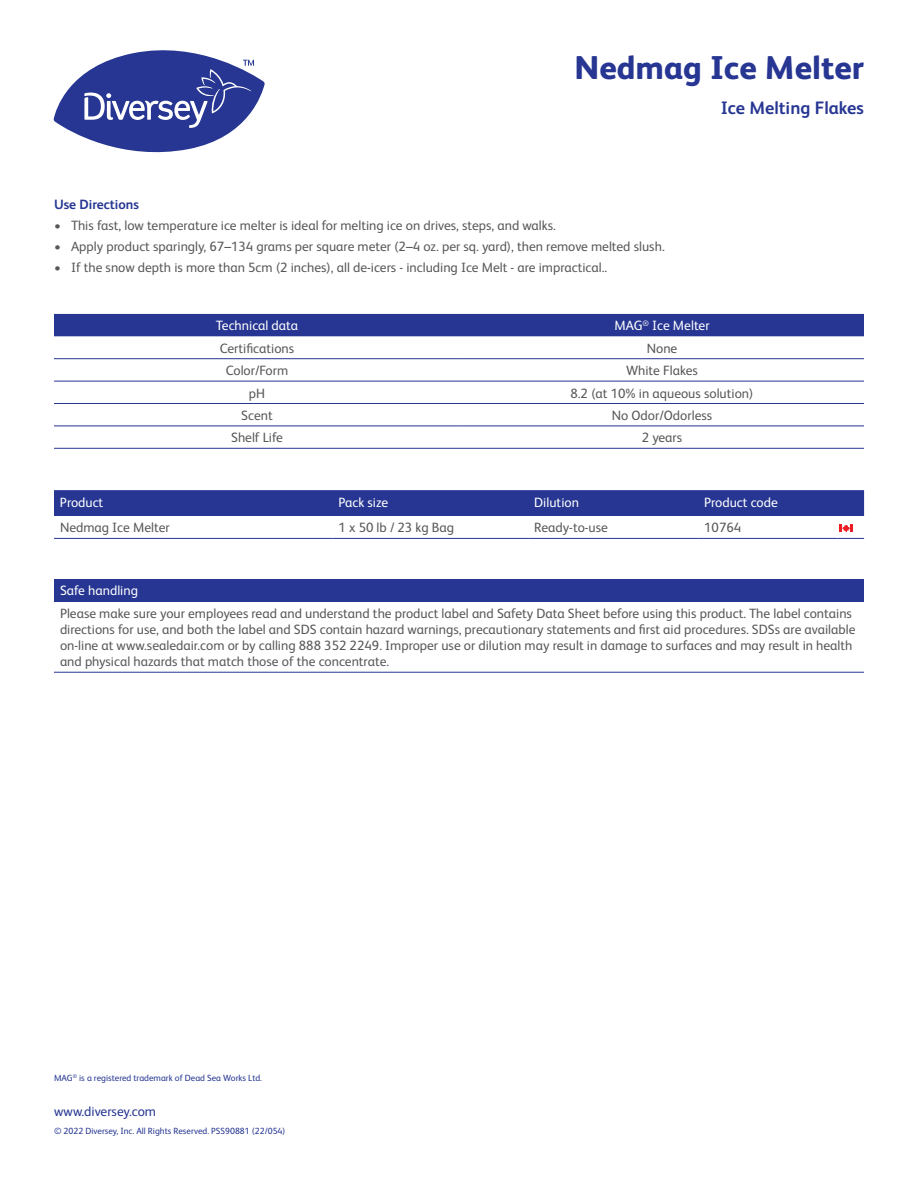
<style>
.page{position:relative;width:918px;height:1188px;background:#fff}
.page>*{position:absolute;margin:0;border:0;box-sizing:border-box;transform-origin:0 0}
.Fancy_Name_page_2{font:800 33px "FS Albert Pro";color:#263692}
.Product_Descriptor_p{font:700 18px "FS Albert Pro";color:#263692}
.Body_text{font:13.5px/16.2px "FS Albert Pro";color:#57585a}
._2_Table_Subhead_Blu{font:13.5px "FS Albert Pro";color:#fff}
.t1{font:13.5px "FS Albert Pro";color:#263692}
.Section_headings{font:700 13.5px "FS Albert Pro";color:#263692}
.t2{font:9px "FS Albert Pro";color:#263692}
</style>
<div class="page">
<div style="left:54px;top:490px;width:810px;height:26px;background:#263692"></div>
<hr style="left:54px;top:538px;width:279px;height:1px;background:#263692">
<hr style="left:333px;top:538px;width:195px;height:1px;background:#263692">
<hr style="left:528px;top:538px;width:170px;height:1px;background:#263692">
<hr style="left:698px;top:538px;width:140px;height:1px;background:#263692">
<svg style="left:838px;top:538px;width:26px;height:1px"></svg>
<div style="left:54px;top:579px;width:810px;height:22px;background:#263692"></div>
<hr style="left:54px;top:672px;width:810px;height:1px;background:#263692">
<svg style="left:839px;top:524px;width:14px;height:8px"></svg>
<div style="left:54px;top:314px;width:810px;height:22px;background:#263692"></div>
<hr style="left:54px;top:358px;width:406px;height:1px;background:#263692">
<hr style="left:460px;top:358px;width:404px;height:1px;background:#263692">
<hr style="left:54px;top:381px;width:406px;height:1px;background:#263692">
<hr style="left:460px;top:381px;width:404px;height:1px;background:#263692">
<hr style="left:54px;top:403px;width:406px;height:1px;background:#263692">
<hr style="left:460px;top:403px;width:404px;height:1px;background:#263692">
<hr style="left:54px;top:426px;width:406px;height:1px;background:#263692">
<hr style="left:460px;top:426px;width:404px;height:1px;background:#263692">
<hr style="left:54px;top:448px;width:406px;height:1px;background:#263692">
<hr style="left:460px;top:448px;width:404px;height:1px;background:#263692">
<svg style="left:53px;top:50px;width:212px;height:103px"></svg>
<p class="Fancy_Name_page_2" style="left:574px;top:42px;width:291px">Nedmag Ice Melter</p>
<p class="Section_headings" style="left:54px;top:195px;width:87px">Use Directions</p>
<p class="Body_text" style="left:54px;top:217px;width:504px">• This fast, low temperature ice melter is ideal for melting ice on drives, steps, and walks.</p>
<p class="Body_text" style="left:54px;top:238px;width:612px">• Apply product sparingly, 67–134 grams per square meter (2–4 oz. per sq. yard), then remove melted slush.</p>
<p class="Body_text" style="left:54px;top:259px;width:555px">• If the snow depth is more than 5cm (2 inches), all de-icers - including Ice Melt - are impractical..</p>
<p class="Product_Descriptor_p" style="left:721px;top:96px;width:145px">Ice Melting Flakes</p>
<p class="_2_Table_Subhead_Blu" style="left:216px;top:316px;width:84px">Technical data</p>
<p class="_2_Table_Subhead_Blu" style="left:614px;top:316px;width:97px">MAG<sup>®</sup> Ice Melter</p>
<p class="Body_text" style="left:220px;top:339px;width:76px">Certifications</p>
<p class="Body_text" style="left:647px;top:339px;width:32px">None</p>
<p class="Body_text" style="left:226px;top:361px;width:64px">Color/Form</p>
<p class="Body_text" style="left:626px;top:361px;width:74px">White Flakes</p>
<p class="Body_text" style="left:249px;top:384px;width:18px">pH</p>
<p class="Body_text" style="left:570px;top:384px;width:185px">8.2 (at 10% in aqueous solution)</p>
<p class="Body_text" style="left:241px;top:406px;width:33px">Scent</p>
<p class="Body_text" style="left:612px;top:406px;width:102px">No Odor/Odorless</p>
<p class="Body_text" style="left:231px;top:429px;width:53px">Shelf Life</p>
<p class="Body_text" style="left:642px;top:429px;width:42px">2 years</p>
<p class="_2_Table_Subhead_Blu" style="left:60px;top:492px;width:45px">Product</p>
<p class="_2_Table_Subhead_Blu" style="left:339px;top:492px;width:51px">Pack size</p>
<p class="_2_Table_Subhead_Blu" style="left:534px;top:492px;width:46px">Dilution</p>
<p class="_2_Table_Subhead_Blu" style="left:704px;top:492px;width:75px">Product code</p>
<p class="Body_text" style="left:60px;top:519px;width:111px">Nedmag Ice Melter</p>
<p class="Body_text" style="left:339px;top:519px;width:117px">1 x 50 lb / 23 kg Bag</p>
<p class="Body_text" style="left:534px;top:519px;width:75px">Ready-to-use</p>
<p class="Body_text" style="left:704px;top:519px;width:39px">10764</p>
<p class="_2_Table_Subhead_Blu" style="left:60px;top:581px;width:80px">Safe handling</p>
<p class="Body_text" style="left:60px;top:604px;width:797px">Please make sure your employees read and understand the product label and Safety Data Sheet before using this product. The label contains directions for use, and both the label and SDS contain hazard warnings, precautionary statements and first aid procedures. SDSs are available on-line at www.sealedair.com or by calling 888 352 2249. Improper use or dilution may result in damage to surfaces and may result in health and physical hazards that match those of the concentrate.</p>
<p class="t2" style="left:54px;top:1072px;width:210px">MAG<sup>®</sup> is a registered trademark of Dead Sea Works Ltd.</p>
<p class="t1" style="left:54px;top:1102px;width:104px">www.diversey.com</p>
<p class="t2" style="left:54px;top:1125px;width:233px">© 2022 Diversey, Inc. All Rights Reserved. PSS90881 (22/054)</p>
</div>
